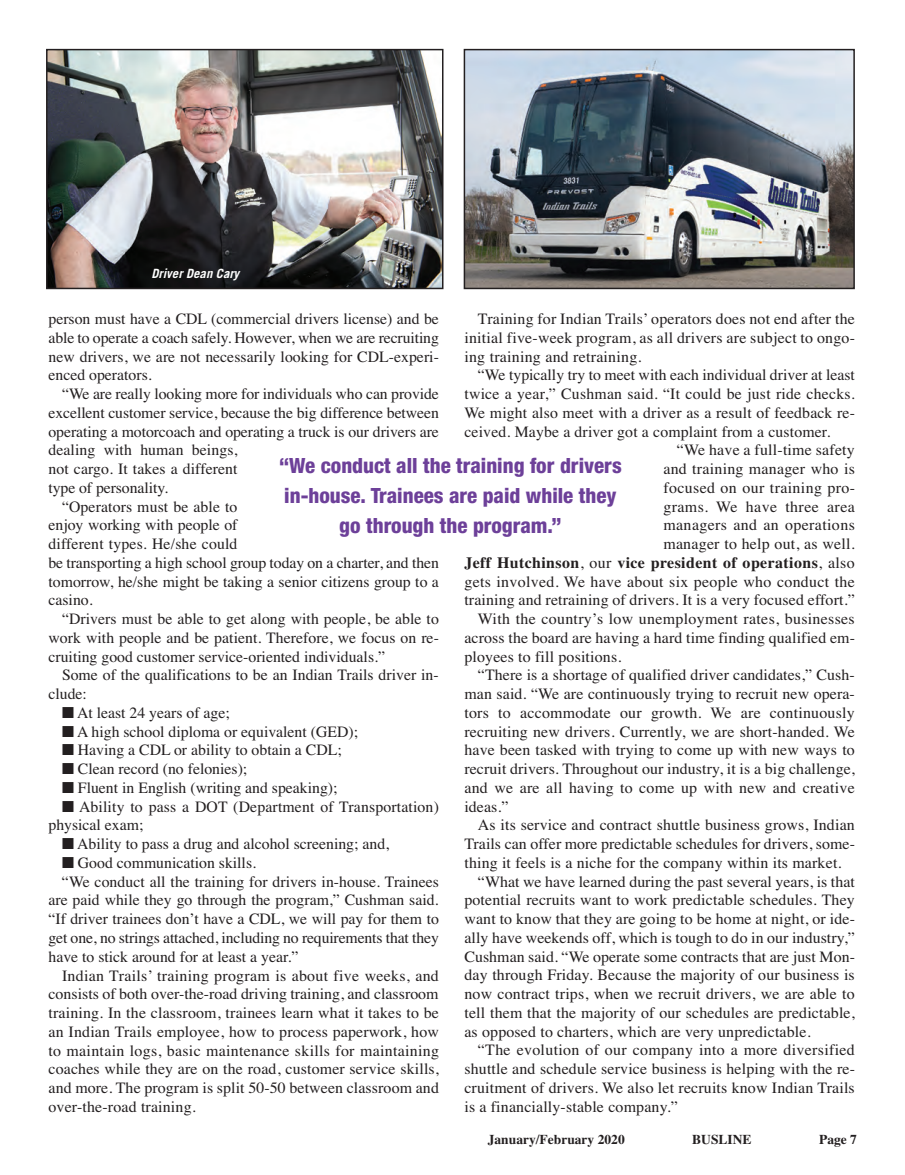
<style>
.page{position:relative;width:905px;height:1175px;background:#fff}
.page>*{position:absolute;margin:0;border:0;box-sizing:border-box;transform-origin:0 0}
.t1{font:800 condensed 21px/30px "Helvetica Neue LT Std";color:#6d4099;text-align:center}
.t2{font:15.75px/18.8px "Times";letter-spacing:.005em;color:#231f20;text-align:justify}
.t3{font:700 15.75px "Times";letter-spacing:.025em;color:#231f20}
.t4{font:15.75px "Times";letter-spacing:.025em;color:#231f20}
.t5{font:700 13.5px "Times";color:#231f20}
.t6{font:italic 700 12.75px "Trade Gothic";color:#fff}
.s1{font-weight:400}
</style>
<div class="page">
<img style="left:49px;top:52px;width:391px;height:234px">
<div style="left:46px;top:49px;width:397px;height:240px;border:2px solid #231f20"></div>
<img style="left:466px;top:52px;width:385px;height:234px">
<div style="left:463px;top:49px;width:391px;height:240px;border:2px solid #231f20"></div>
<p class="t6" style="left:151px;top:268px;width:89px">Driver Dean Cary</p>
<p class="t2" style="left:464px;top:309px;width:392px;text-indent:14px">Training for Indian Trails’ operators does not end after the initial five-week program, as all drivers are subject to ongo&shy;ing training and retraining.</p>
<p class="t2" style="left:478px;top:365px;width:378px">“We typically try to meet with each individual driver at least</p>
<p class="t2" style="left:464px;top:384px;width:392px">twice a year,” Cushman said. “It could be just ride checks.</p>
<p class="t2" style="left:464px;top:403px;width:392px">We might also meet with a driver as a result of feedback re-</p>
<p class="t2" style="left:464px;top:422px;width:367px">ceived. Maybe a driver got a complaint from a customer.</p>
<p class="t2" style="left:677px;top:440px;width:179px">“We have a full-time safety</p>
<p class="t2" style="left:663px;top:459px;width:193px">and training manager who is</p>
<p class="t2" style="left:663px;top:478px;width:193px">focused on our training pro-</p>
<p class="t4" style="left:663px;top:497px;width:193px">grams. We have three area</p>
<p class="t4" style="left:663px;top:516px;width:193px">managers and an operations</p>
<p class="t2" style="left:663px;top:534px;width:193px">manager to help out, as well.</p>
<p class="t3" style="left:464px;top:553px;width:392px">Jeff Hutchinson<span class="s1">, our</span> vice president of operations<span class="s1">, also</span></p>
<p class="t2" style="left:464px;top:572px;width:392px">gets involved. We have about six people who conduct the</p>
<p class="t2" style="left:464px;top:590px;width:392px">training and retraining of drivers. It is a very focused effort.”</p>
<p class="t2" style="left:478px;top:609px;width:378px">With the country’s low unemployment rates, businesses</p>
<p class="t2" style="left:464px;top:628px;width:392px">across the board are having a hard time finding qualified em-</p>
<p class="t2" style="left:464px;top:647px;width:158px">ployees to fill positions.</p>
<p class="t2" style="left:478px;top:665px;width:378px">“There is a shortage of qualified driver candidates,” Cush-</p>
<p class="t2" style="left:464px;top:684px;width:392px">man said. “We are continuously trying to recruit new opera-</p>
<p class="t2" style="left:464px;top:703px;width:392px">tors to accommodate our growth. We are continuously</p>
<p class="t2" style="left:464px;top:722px;width:392px">recruiting new drivers. Currently, we are short-handed. We</p>
<p class="t2" style="left:464px;top:740px;width:392px">have been tasked with trying to come up with new ways to</p>
<p class="t2" style="left:464px;top:759px;width:392px">recruit drivers. Throughout our industry, it is a big challenge,</p>
<p class="t2" style="left:464px;top:778px;width:392px">and we are all having to come up with new and creative</p>
<p class="t2" style="left:464px;top:797px;width:46px">ideas.”</p>
<p class="t2" style="left:478px;top:815px;width:378px">As its service and contract shuttle business grows, Indian</p>
<p class="t2" style="left:464px;top:834px;width:392px">Trails can offer more predictable schedules for drivers, some-</p>
<p class="t2" style="left:464px;top:853px;width:378px">thing it feels is a niche for the company within its market.</p>
<p class="t2" style="left:478px;top:871px;width:378px">“What we have learned during the past several years, is that</p>
<p class="t2" style="left:464px;top:890px;width:392px">potential recruits want to work predictable schedules. They</p>
<p class="t2" style="left:464px;top:909px;width:392px">want to know that they are going to be home at night, or ide-</p>
<p class="t2" style="left:464px;top:928px;width:392px">ally have weekends off, which is tough to do in our industry,”</p>
<p class="t2" style="left:464px;top:946px;width:392px">Cushman said. “We operate some contracts that are just Mon-</p>
<p class="t2" style="left:464px;top:965px;width:392px">day through Friday. Because the majority of our business is</p>
<p class="t2" style="left:464px;top:984px;width:392px">now contract trips, when we recruit drivers, we are able to</p>
<p class="t2" style="left:464px;top:1003px;width:392px">tell them that the majority of our schedules are predictable,</p>
<p class="t2" style="left:464px;top:1021px;width:348px">as opposed to charters, which are very unpredictable.</p>
<p class="t2" style="left:478px;top:1040px;width:378px">“The evolution of our company into a more diversified</p>
<p class="t2" style="left:464px;top:1059px;width:392px">shuttle and schedule service business is helping with the re-</p>
<p class="t2" style="left:464px;top:1078px;width:392px">cruitment of drivers. We also let recruits know Indian Trails</p>
<p class="t2" style="left:464px;top:1096px;width:215px">is a financially-stable company.”</p>
<p class="t5" style="left:488px;top:1131px;width:138px">January/February 2020</p>
<p class="t5" style="left:692px;top:1131px;width:61px">BUSLINE</p>
<p class="t5" style="left:819px;top:1131px;width:39px">Page 7</p>
<p class="t2" style="left:48px;top:309px;width:392px">person must have a CDL (commercial drivers license) and be able to operate a coach safely. However, when we are recruiting new drivers, we are not necessarily looking for CDL-experi&shy;enced operators.</p>
<p class="t2" style="left:62px;top:384px;width:378px">“We are really looking more for individuals who can provide</p>
<p class="t2" style="left:48px;top:403px;width:392px">excellent customer service, because the big difference between</p>
<p class="t2" style="left:48px;top:422px;width:392px">operating a motorcoach and operating a truck is our drivers are</p>
<p class="t2" style="left:48px;top:440px;width:190px">dealing with human beings,</p>
<p class="t2" style="left:48px;top:459px;width:190px">not cargo. It takes a different</p>
<p class="t2" style="left:48px;top:478px;width:121px">type of personality.</p>
<p class="t2" style="left:62px;top:497px;width:177px">“Operators must be able to</p>
<p class="t2" style="left:48px;top:515px;width:190px">enjoy working with people of</p>
<p class="t2" style="left:48px;top:534px;width:190px">different types. He/she could</p>
<p class="t2" style="left:48px;top:553px;width:392px">be transporting a high school group today on a charter, and then</p>
<p class="t2" style="left:48px;top:572px;width:392px">tomorrow, he/she might be taking a senior citizens group to a</p>
<p class="t2" style="left:48px;top:590px;width:46px">casino.</p>
<p class="t2" style="left:62px;top:609px;width:378px">“Drivers must be able to get along with people, be able to</p>
<p class="t2" style="left:48px;top:628px;width:392px">work with people and be patient. Therefore, we focus on re-</p>
<p class="t2" style="left:48px;top:647px;width:338px">cruiting good customer service-oriented individuals.”</p>
<p class="t2" style="left:62px;top:665px;width:378px">Some of the qualifications to be an Indian Trails driver in-</p>
<p class="t2" style="left:48px;top:684px;width:40px">clude:</p>
<p class="t2" style="left:62px;top:703px;width:169px">■ At least 24 years of age;</p>
<p class="t2" style="left:62px;top:722px;width:297px">■ A high school diploma or equivalent (GED);</p>
<p class="t2" style="left:62px;top:740px;width:281px">■ Having a CDL or ability to obtain a CDL;</p>
<p class="t2" style="left:62px;top:759px;width:187px">■ Clean record (no felonies);</p>
<p class="t2" style="left:62px;top:778px;width:277px">■ Fluent in English (writing and speaking);</p>
<p class="t2" style="left:48px;top:796px;width:392px;text-indent:14px">■ Ability to pass a DOT (Department of Transportation) physical exam;</p>
<p class="t2" style="left:62px;top:834px;width:328px">■ Ability to pass a drug and alcohol screening; and,</p>
<p class="t2" style="left:62px;top:853px;width:195px">■ Good communication skills.</p>
<p class="t2" style="left:62px;top:871px;width:378px">“We conduct all the training for drivers in-house. Trainees</p>
<p class="t2" style="left:48px;top:890px;width:391px">are paid while they go through the program,” Cushman said.</p>
<p class="t2" style="left:48px;top:909px;width:392px">“If driver trainees don’t have a CDL, we will pay for them to</p>
<p class="t2" style="left:48px;top:928px;width:392px">get one, no strings attached, including no requirements that they</p>
<p class="t2" style="left:48px;top:946px;width:251px">have to stick around for at least a year.”</p>
<p class="t2" style="left:62px;top:965px;width:378px">Indian Trails’ training program is about five weeks, and</p>
<p class="t2" style="left:49px;top:984px;width:391px">consists of both over-the-road driving training, and classroom</p>
<p class="t2" style="left:49px;top:1003px;width:392px">training. In the classroom, trainees learn what it takes to be</p>
<p class="t2" style="left:49px;top:1022px;width:392px">an Indian Trails employee, how to process paperwork, how</p>
<p class="t2" style="left:49px;top:1040px;width:392px">to maintain logs, basic maintenance skills for maintaining</p>
<p class="t2" style="left:49px;top:1059px;width:392px">coaches while they are on the road, customer service skills,</p>
<p class="t2" style="left:49px;top:1078px;width:392px">and more. The program is split 50-50 between classroom and</p>
<p class="t2" style="left:49px;top:1097px;width:149px">over-the-road training.</p>
<h1 class="t1" style="left:279px;top:452px;width:344px">“We conduct all the training for drivers in-house. Trainees are paid while they go through the program.”</h1>
</div>
